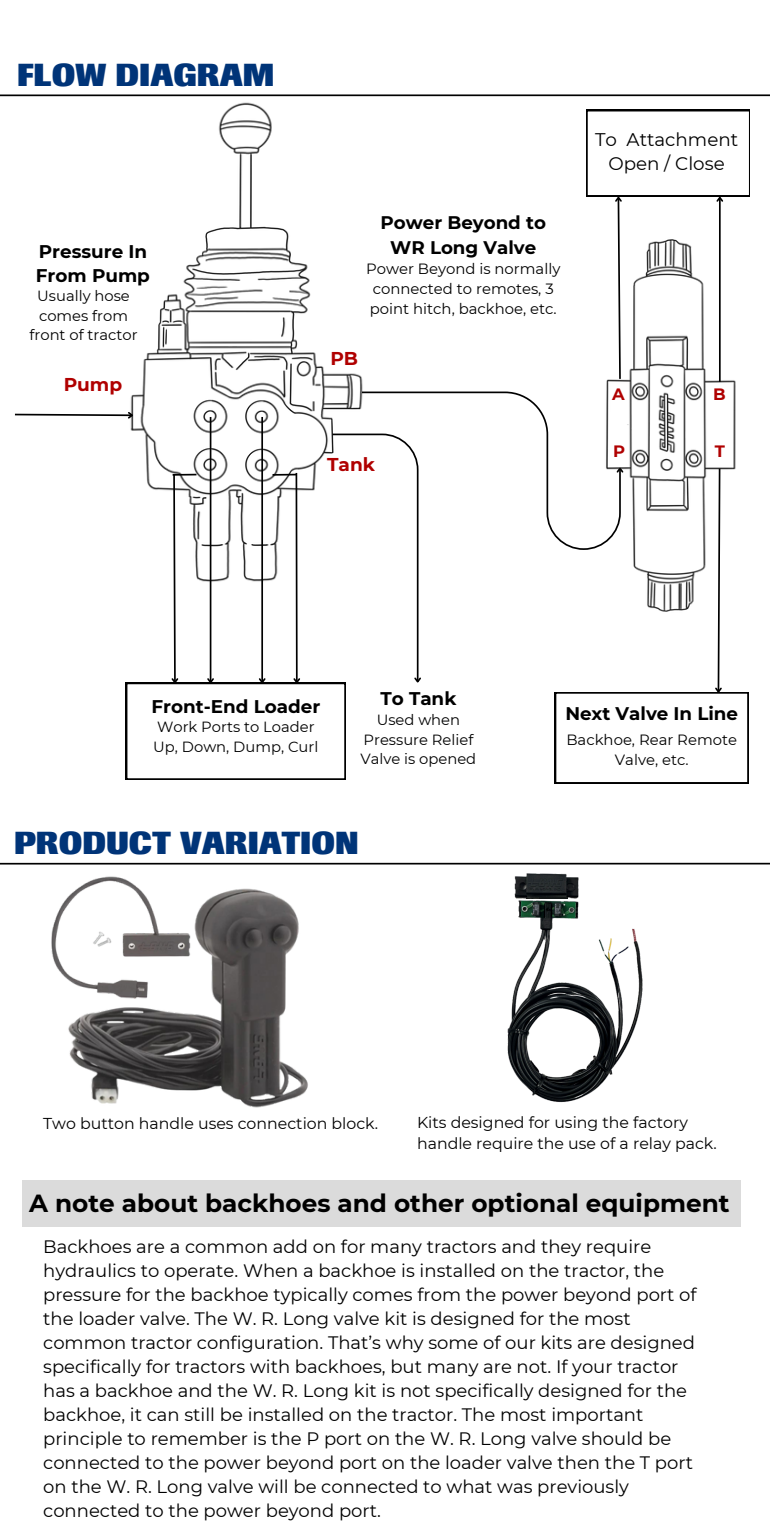
<style>
.page{position:relative;width:770px;height:1539px;background:#fff}
.page>*{position:absolute;margin:0;border:0;box-sizing:border-box;transform-origin:0 0}
.t1{font:800 31.5px "Imago";color:#003478}
.t2{font:700 24.75px "Montserrat";color:#000}
.t3{font:700 18.45px/24.5px "Montserrat";color:#000}
.t4{font:700 18.45px "Montserrat";color:#b00000}
.t5{font:700 18.22px/24.8px "Montserrat";color:#000;text-align:center}
.t6{font:18.22px/24.3px "Montserrat";color:#000;text-align:center}
.t7{font:18px/24.1px "Montserrat";color:#000}
.t8{font:700 16.43px "Montserrat";color:#b00000}
.t9{font:15.75px/20.9px "Montserrat";color:#000}
.t10{font:14.85px/19.8px "Montserrat";color:#000;text-align:center}
.t11{font:14.62px/19.6px "Montserrat";color:#000;text-align:center}
</style>
<div class="page">
<img style="left:123px;top:96px;width:252px;height:295px">
<img style="left:606px;top:381px;width:130px;height:10px">
<hr style="left:719px;top:198px;width:1px;height:184px;background:#000">
<svg style="left:586px;top:110px;width:163px;height:271px"></svg>
<svg style="left:14px;top:391px;width:734px;height:392px"></svg>
<hr style="left:0;top:94px;width:769px;height:2px;background:#000">
<hr style="left:0;top:863px;width:769px;height:2px;background:#000">
<img style="left:68px;top:888px;width:240px;height:220px">
<img style="left:51px;top:876px;width:140px;height:124px">
<img style="left:507px;top:873px;width:136px;height:230px">
<div style="left:23px;top:1180px;width:718px;height:47px;background:#dbdbdb"></div>
<h1 class="t1" style="left:17px;top:56px;width:259px">FLOW DIAGRAM</h1>
<p class="t3" style="left:36px;top:239px;width:115px">Pressure In<br>From Pump</p>
<h4 class="t11" style="left:30px;top:286px;width:109px">Usually hose comes from front of tractor</h4>
<p class="t4" style="left:64px;top:373px;width:60px">Pump</p>
<p class="t5" style="left:380px;top:211px;width:167px">Power Beyond to<br>WR Long Valve</p>
<h4 class="t10" style="left:366px;top:259px;width:196px;text-align:left">Power Beyond is normally connected to remotes, 3 point hitch, backhoe, etc.</h4>
<h3 class="t4" style="left:330px;top:348px;width:29px">PB</h3>
<h5 class="t4" style="left:327px;top:453px;width:49px">Tank</h5>
<p class="t6" style="left:595px;top:127px;width:145px">To Attachment<br>Open / Close</p>
<p class="t8" style="left:612px;top:384px;width:14px">A</p>
<p class="t8" style="left:713px;top:384px;width:14px">B</p>
<p class="t8" style="left:613px;top:441px;width:14px">P</p>
<p class="t8" style="left:714px;top:441px;width:12px">T</p>
<p class="t3" style="left:151px;top:694px;width:170px">Front-End Loader</p>
<p class="t11" style="left:157px;top:717px;width:159px">Work Ports to Loader</p>
<p class="t11" style="left:153px;top:737px;width:166px">Up, Down, Dump, Curl</p>
<p class="t5" style="left:380px;top:687px;width:77px">To Tank</p>
<p class="t11" style="left:360px;top:710px;width:117px">Used when<br>Pressure Relief<br>Valve is opened</p>
<h1 class="t1" style="left:14px;top:824px;width:346px">PRODUCT VARIATION</h1>
<h4 class="t5" style="left:565px;top:701px;width:174px">Next Valve In Line</h4>
<h4 class="t10" style="left:566px;top:730px;width:172px">Backhoe, Rear Remote<br>Valve, etc.</h4>
<p class="t9" style="left:43px;top:1113px;width:336px">Two button handle uses connection block.</p>
<p class="t9" style="left:417px;top:1112px;width:301px">Kits designed for using the factory handle require the use of a relay pack.</p>
<p class="t2" style="left:29px;top:1188px;width:701px">A note about backhoes and other optional equipment</p>
<h2 class="t7" style="left:43px;top:1235px;width:654px">Backhoes are a common add on for many tractors and they require hydraulics to operate. When a backhoe is installed on the tractor, the pressure for the backhoe typically comes from the power beyond port of the loader valve. The W. R. Long valve kit is designed for the most common tractor configuration. That’s why some of our kits are designed specifically for tractors with backhoes, but many are not. If your tractor has a backhoe and the W. R. Long kit is not specifically designed for the backhoe, it can still be installed on the tractor. The most important principle to remember is the P port on the W. R. Long valve should be connected to the power beyond port on the loader valve then the T port on the W. R. Long valve will be connected to what was previously connected to the power beyond port.</h2>
</div>
